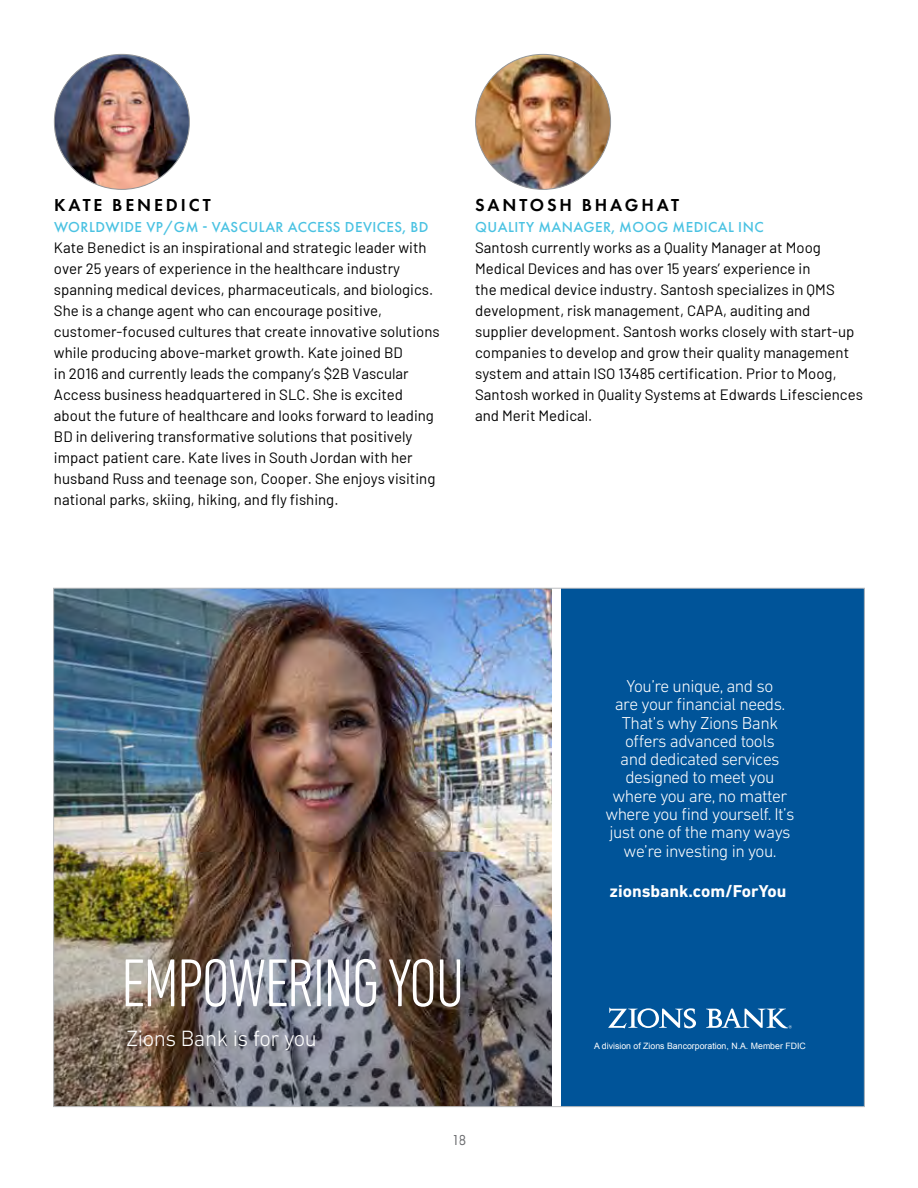
<style>
.page{position:relative;width:918px;height:1188px;background:#fff}
.page>*{position:absolute;margin:0;border:0;box-sizing:border-box;transform-origin:0 0}
.t1{font:300 condensed 68.85px "DIN Next LT Pro";letter-spacing:-.03em;color:#fff}
.t2{font:300 22.5px "DIN Next LT Pro";letter-spacing:-.02em;color:#fff}
.t3{font:600 18px "Futura PT";letter-spacing:.16em;color:#000}
.t4{font:300 17.55px/18.3px "DIN Next LT Pro";letter-spacing:-.03em;color:#fff;text-align:center}
.t5{font:700 17.55px "DIN Next LT Pro";color:#fff}
.t6{font:15px/21px "Barlow";color:#000}
.t7{font:500 15px "Futura PT";letter-spacing:.03em;color:#4ac2e2}
.t8{font:15px "Futura PT";color:#6d6e71}
.t9{font:8.7px "Arial";color:#fff}
</style>
<div class="page">
<img style="left:54px;top:54px;width:135px;height:135px;border-radius:68px">
<img style="left:476px;top:54px;width:135px;height:135px;border-radius:68px">
<img style="left:55px;top:590px;width:497px;height:515px">
<div style="left:558px;top:588px;width:306px;height:519px;background:#005499"></div>
<div style="left:552px;top:588px;width:9px;height:519px;background:#fff"></div>
<svg style="left:608px;top:1007px;width:88px;height:21px"></svg>
<svg style="left:706px;top:1009px;width:86px;height:20px"></svg>
<p class="t3" style="left:54px;top:194px;width:158px">KATE BENEDICT</p>
<p class="t7" style="left:54px;top:218px;width:376px">WORLDWIDE VP/GM - VASCULAR ACCESS DEVICES, BD</p>
<p class="t6" style="left:54px;top:236px;width:387px">Kate Benedict is an inspirational and strategic leader with over 25 years of experience in the healthcare industry spanning medical devices, pharmaceuticals, and biologics.<br>She is a change agent who can encourage positive, customer-focused cultures that create innovative solutions while producing above-market growth. Kate joined BD<br>in 2016 and currently leads the company’s $2B Vascular Access business headquartered in SLC. She is excited about the future of healthcare and looks forward to leading BD in delivering transformative solutions that positively impact patient care. Kate lives in South Jordan with her husband Russ and teenage son, Cooper. She enjoys visiting national parks, skiing, hiking, and fly fishing.</p>
<p class="t3" style="left:475px;top:194px;width:205px">SANTOSH BHAGHAT</p>
<p class="t7" style="left:475px;top:218px;width:290px">QUALITY MANAGER, MOOG MEDICAL INC</p>
<p class="t6" style="left:475px;top:236px;width:389px">Santosh currently works as a Quality Manager at Moog Medical Devices and has over 15 years’ experience in<br>the medical device industry. Santosh specializes in QMS development, risk management, CAPA, auditing and supplier development. Santosh works closely with start-up companies to develop and grow their quality management system and attain ISO 13485 certification. Prior to Moog, Santosh worked in Quality Systems at Edwards Lifesciences and Merit Medical.</p>
<h1 class="t1" style="left:121px;top:944px;width:345px">EMPOWERING YOU</h1>
<h2 class="t2" style="left:126px;top:1026px;width:192px">Zions Bank is for you</h2>
<p class="t8" style="left:451px;top:1132px;width:17px">18</p>
<p class="t4" style="left:605px;top:677px;width:191px">You’re unique, and so<br>are your financial needs.<br>That’s why Zions Bank offers advanced tools<br>and dedicated services designed to meet you where you are, no matter where you find yourself. It’s just one of the many ways we’re investing in you.</p>
<p class="t5" style="left:610px;top:881px;width:178px">zionsbank.com/ForYou</p>
<p class="t9" style="left:594px;top:1041px;width:213px">A division of Zions Bancorporation, N.A. Member FDIC</p>
</div>
